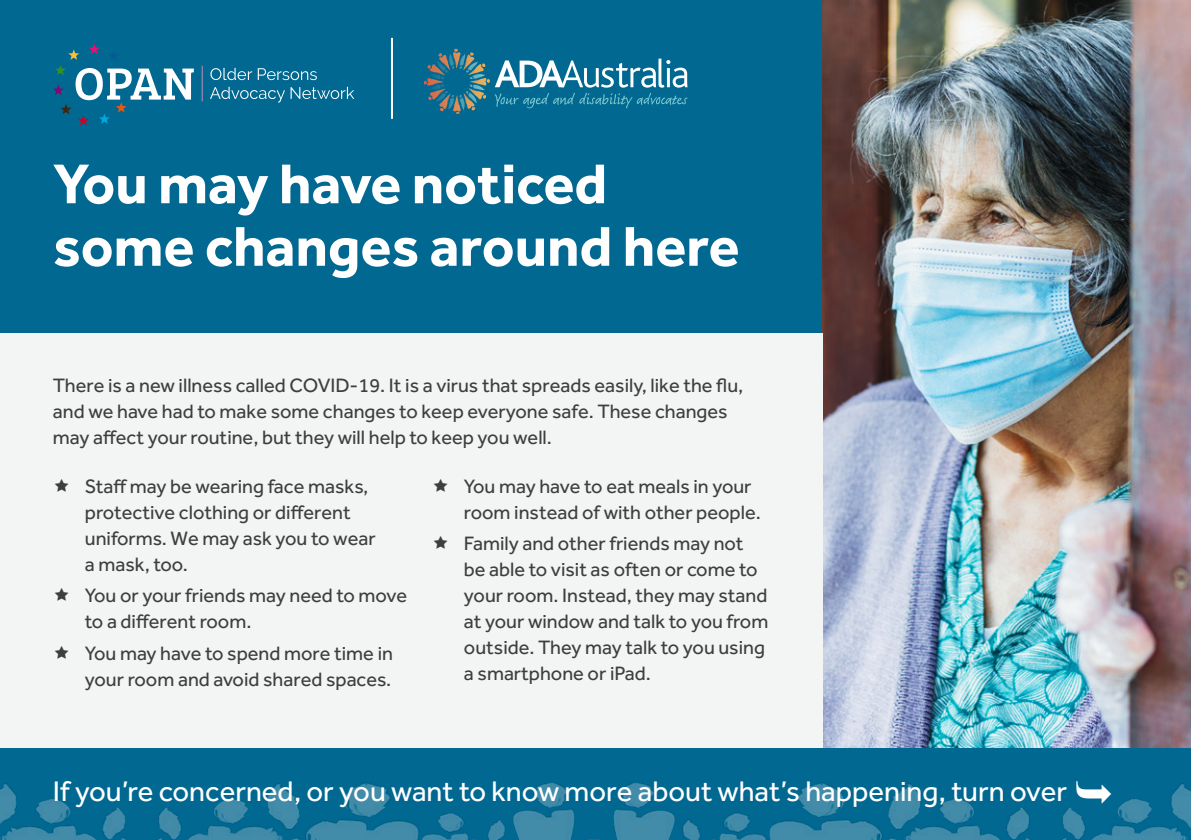
<style>
.page{position:relative;width:1191px;height:840px;background:#fff}
.page>*{position:absolute;margin:0;border:0;box-sizing:border-box;transform-origin:0 0}
.t1{font:700 57.8px/62.4px "Effra";color:#fff}
.t2{font:29.2px "Effra";color:#fff}
.t3{font:20px/26px "Effra";color:#3e3d40}
</style>
<div class="page">
<div style="left:0;top:747px;width:1191px;height:92px;background:#006891"></div>
<div style="left:0;top:0;width:822px;height:333px;background:#006891"></div>
<img style="left:822px;top:0;width:369px;height:747px">
<div style="left:0;top:333px;width:822px;height:414px;background:#f3f4f4"></div>
<img style="left:0;top:782px;width:1191px;height:57px">
<svg style="left:53px;top:44px;width:141px;height:81px"></svg>
<svg style="left:210px;top:68px;width:42px;height:12px"></svg>
<svg style="left:258px;top:68px;width:59px;height:12px"></svg>
<svg style="left:210px;top:87px;width:144px;height:15px"></svg>
<hr style="left:202px;top:66px;width:1px;height:35px;background:#b98ab9">
<hr style="left:391px;top:38px;width:2px;height:81px;background:#fff">
<svg style="left:494px;top:59px;width:193px;height:49px"></svg>
<svg style="left:436px;top:49px;width:36px;height:22px"></svg>
<svg style="left:1076px;top:782px;width:35px;height:21px"></svg>
<h1 class="t1" style="left:53px;top:151px;width:688px">You may have noticed some changes around here</h1>
<p class="t3" style="left:53px;top:371px;width:692px">There is a new illness called COVID-19. It is a virus that spreads easily, like the flu, and we have had to make some changes to keep everyone safe. These changes may affect your routine, but they will help to keep you well.</p>
<p class="t3" style="left:85px;top:472px;width:292px">Staff may be wearing face masks, protective clothing or different uniforms. We may ask you to wear a mask, too.</p>
<p class="t3" style="left:85px;top:582px;width:324px">You or your friends may need to move to a different room.</p>
<p class="t3" style="left:85px;top:639px;width:309px">You may have to spend more time in your room and avoid shared spaces.</p>
<p class="t3" style="left:464px;top:472px;width:298px">You may have to eat meals in your room instead of with other people.</p>
<p class="t3" style="left:464px;top:530px;width:306px">Family and other friends may not be able to visit as often or come to your room. Instead, they may stand at your window and talk to you from outside. They may talk to you using a smartphone or iPad.</p>
<h2 class="t2" style="left:53px;top:773px;width:1015px">If you’re concerned, or you want to know more about what’s happening, turn over</h2>
</div>
